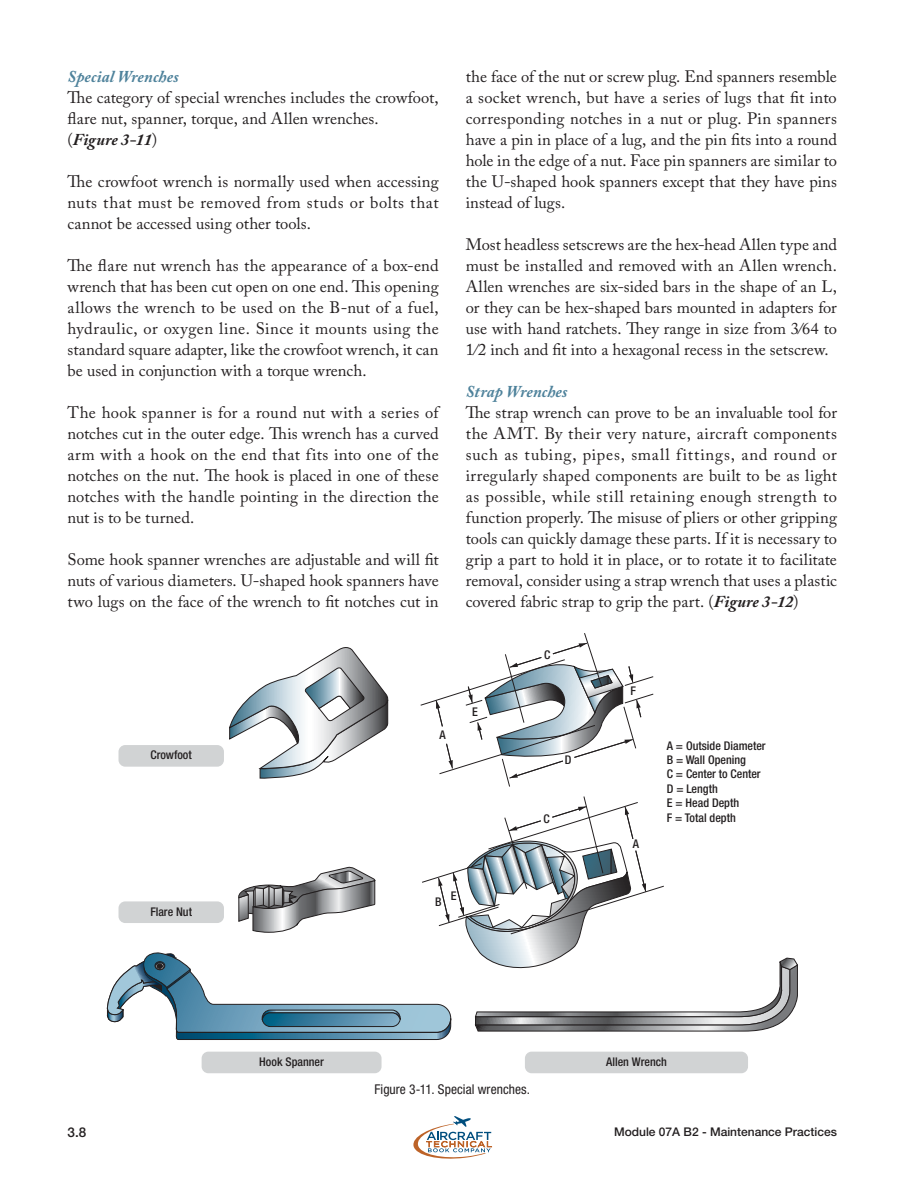
<style>
.page{position:relative;width:918px;height:1188px;background:#fff}
.page>*{position:absolute;margin:0;border:0;box-sizing:border-box;transform-origin:0 0}
.t1{font:16.5px/21px "Adobe Caslon Pro";letter-spacing:.005em;color:#231f20;text-align:justify}
.t2{font:italic 700 16.5px "Adobe Caslon Pro";letter-spacing:.005em;color:#4e829b}
.t3{font:italic 700 16.5px "Adobe Caslon Pro";color:#231f20}
.image_caption{font:condensed 13.5px "Helvetica Neue LT Std";letter-spacing:.005em;color:#231f20}
.t4{font:500 13.5px "Helvetica Neue LT Std";color:#231f20}
.t5{font:500 condensed 12px/14.4px "Helvetica Neue LT Std";color:#231f20}
.t6{font:500 12px "Helvetica Neue LT Std";color:#231f20}
.s1{font-weight:400;font-style:normal}
.s2{font-weight:700;font-style:italic}
</style>
<div class="page">
<svg style="left:229px;top:647px;width:160px;height:132px"></svg>
<div style="left:525px;top:1052px;width:223px;height:21px;background:#d1d3d4;border-radius:7px"></div>
<div style="left:202px;top:1052px;width:180px;height:21px;background:#d1d3d4;border-radius:7px"></div>
<div style="left:119px;top:745px;width:105px;height:22px;background:#d1d3d4;border-radius:7px"></div>
<svg style="left:106px;top:796px;width:692px;height:244px"></svg>
<svg style="left:420px;top:633px;width:234px;height:154px"></svg>
<svg style="left:413px;top:1116px;width:79px;height:43px"></svg>
<p class="t2" style="left:68px;top:66px;width:113px">Special Wrenches</p>
<p class="t1" style="left:68px;top:87px;width:373px">The category of special wrenches includes the crowfoot, flare nut, spanner, torque, and Allen wrenches.</p>
<p class="t3" style="left:68px;top:129px;width:91px"><span class="s1">(</span>Figure 3‑11<span class="s1">)</span></p>
<p class="t1" style="left:68px;top:171px;width:373px">The crowfoot wrench is normally used when accessing nuts that must be removed from studs or bolts that cannot be accessed using other tools.</p>
<p class="t1" style="left:68px;top:255px;width:373px">The flare nut wrench has the appearance of a box‑end wrench that has been cut open on one end. This opening allows the wrench to be used on the B‑nut of a fuel, hydraulic, or oxygen line. Since it mounts using the standard square adapter, like the crowfoot wrench, it can be used in conjunction with a torque wrench.</p>
<p class="t1" style="left:68px;top:402px;width:373px">The hook spanner is for a round nut with a series of notches cut in the outer edge. This wrench has a curved arm with a hook on the end that fits into one of the notches on the nut. The hook is placed in one of these notches with the handle pointing in the direction the nut is to be turned.</p>
<p class="t1" style="left:68px;top:549px;width:373px">Some hook spanner wrenches are adjustable and will fit nuts of various diameters. U‑shaped hook spanners have two lugs on the face of the wrench to fit notches cut in</p>
<p class="t5" style="left:151px;top:748px;width:43px">Crowfoot</p>
<p class="t5" style="left:439px;top:727px;width:8px">A</p>
<p class="t1" style="left:466px;top:66px;width:373px">the face of the nut or screw plug. End spanners resemble a socket wrench, but have a series of lugs that fit into corresponding notches in a nut or plug. Pin spanners have a pin in place of a lug, and the pin fits into a round hole in the edge of a nut. Face pin spanners are similar to the U‑shaped hook spanners except that they have pins instead of lugs.</p>
<p class="t1" style="left:466px;top:234px;width:373px">Most headless setscrews are the hex‑head Allen type and must be installed and removed with an Allen wrench.<br>Allen wrenches are six‑sided bars in the shape of an L, or they can be hex‑shaped bars mounted in adapters for use with hand ratchets. They range in size from 3⁄64 to 1⁄2 inch and fit into a hexagonal recess in the setscrew.</p>
<p class="t2" style="left:466px;top:381px;width:103px">Strap Wrenches</p>
<p class="t1" style="left:466px;top:402px;width:373px">The strap wrench can prove to be an invaluable tool for the AMT. By their very nature, aircraft components such as tubing, pipes, small fittings, and round or irregularly shaped components are built to be as light as possible, while still retaining enough strength to function properly. The misuse of pliers or other gripping tools can quickly damage these parts. If it is necessary to grip a part to hold it in place, or to rotate it to facilitate removal, consider using a strap wrench that uses a plastic covered fabric strap to grip the part. (<span class="s2">Figure 3‑12</span>)</p>
<p class="t5" style="left:472px;top:704px;width:7px">E</p>
<p class="t5" style="left:544px;top:648px;width:8px">C</p>
<p class="t5" style="left:565px;top:752px;width:8px">D</p>
<p class="t5" style="left:544px;top:811px;width:8px">C</p>
<p class="t5" style="left:631px;top:683px;width:7px">F</p>
<p class="t5" style="left:633px;top:836px;width:8px">A</p>
<p class="t5" style="left:667px;top:738px;width:100px">A = Outside Diameter<br>B = Wall Opening<br>C = Center to Center<br>D = Length<br>E = Head Depth<br>F = Total depth</p>
<p class="t5" style="left:150px;top:904px;width:43px">Flare Nut</p>
<p class="t5" style="left:435px;top:895px;width:8px">B</p>
<p class="t5" style="left:451px;top:889px;width:7px">E</p>
<p class="t5" style="left:259px;top:1054px;width:66px">Hook Spanner</p>
<p class="t5" style="left:606px;top:1054px;width:62px">Allen Wrench</p>
<p class="image_caption" style="left:374px;top:1081px;width:157px">Figure 3‑11. Special wrenches.</p>
<p class="t4" style="left:68px;top:1124px;width:20px">3.8</p>
<p class="t6" style="left:614px;top:1124px;width:224px">Module 07A B2 - Maintenance Practices</p>
</div>
